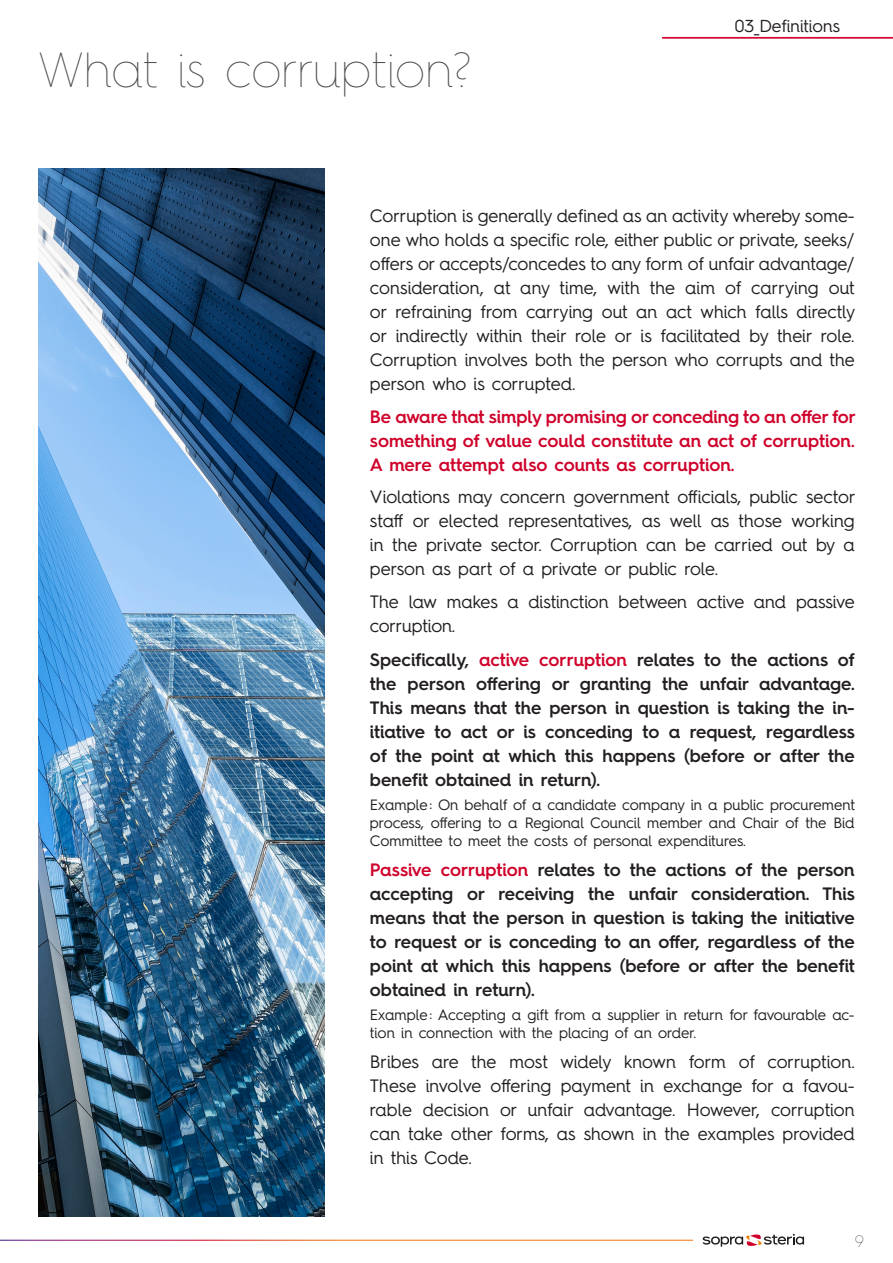
<style>
.page{position:relative;width:893px;height:1263px;background:#fff}
.page>*{position:absolute;margin:0;border:0;box-sizing:border-box;transform-origin:0 0}
.TITRE_PARTIE{font:100 49.5px "Hurme Geometric Sans 4";color:#4a4a4a}
.TEXTE_COURANT_NOIR{font:18px/24px "Hurme Geometric Sans 4";letter-spacing:-.005em;color:#231f20;text-align:justify}
.DEFINITION{font:600 18px/24px "Hurme Geometric Sans 4";color:#231f20;text-align:justify}
.DEFINITION-2{font:18px/24px "Hurme Geometric Sans 4";color:#231f20;text-align:justify}
.TEXTE_COURANT_ROUGE{font:600 18px/24px "Hurme Geometric Sans 4";color:#cf022b;text-align:justify}
.t1{font:17.4px "Hurme Geometric Sans 4";color:#231f20}
.t2{font:100 16.5px "Hurme Geometric Sans 4";color:#231f20}
.DEFINITION-3{font:15px/18px "Hurme Geometric Sans 4";color:#231f20;text-align:justify}
.s1{color:#cf022b}
</style>
<div class="page">
<img style="left:38px;top:168px;width:286px;height:1048px">
<svg style="left:703px;top:1234px;width:101px;height:13px"></svg>
<hr style="left:662px;top:37px;width:231px;height:1px;background:#cf022b">
<hr style="left:662px;top:38px;width:231px;height:1px;background:#cf022b">
<p class="TITRE_PARTIE" style="left:38px;top:37px;width:435px">What is corruption?</p>
<p class="t1" style="left:735px;top:14px;width:107px">03_Definitions</p>
<p class="TEXTE_COURANT_NOIR" style="left:370px;top:204px;width:487px">Corruption is generally defined as an activity whereby some&shy;one who holds a specific role, either public or private, seeks/ offers or accepts/concedes to any form of unfair advantage/ consideration, at any time, with the aim of carrying out or refraining from carrying out an act which falls directly or indirectly within their role or is facilitated by their role.<br>Corruption involves both the person who corrupts and the person who is corrupted.</p>
<p class="TEXTE_COURANT_ROUGE" style="left:370px;top:404px;width:487px">Be aware that simply promising or conceding to an offer for something of value could constitute an act of corruption.<br>A mere attempt also counts as corruption.</p>
<p class="TEXTE_COURANT_NOIR" style="left:370px;top:485px;width:487px">Violations may concern government officials, public sector staff or elected representatives, as well as those working in the private sector. Corruption can be carried out by a person as part of a private or public role.</p>
<p class="TEXTE_COURANT_NOIR" style="left:370px;top:589px;width:486px">The law makes a distinction between active and passive corruption.</p>
<p class="DEFINITION" style="left:370px;top:647px;width:486px">Specifically, <span class="s1">active corruption</span> relates to the actions of the person offering or granting the unfair advantage.<br>This means that the person in question is taking the in&shy;itiative to act or is conceding to a request, regardless of the point at which this happens (before or after the benefit obtained in return).</p>
<p class="DEFINITION-3" style="left:370px;top:795px;width:486px">Example: On behalf of a candidate company in a public procurement process, offering to a Regional Council member and Chair of the Bid Committee to meet the costs of personal expenditures.</p>
<p class="DEFINITION" style="left:370px;top:857px;width:486px"><span class="s1">Passive corruption</span> relates to the actions of the person accepting or receiving the unfair consideration. This means that the person in question is taking the initiative to request or is conceding to an offer, regardless of the point at which this happens (before or after the benefit obtained in return).</p>
<p class="DEFINITION-3" style="left:370px;top:1005px;width:486px">Example: Accepting a gift from a supplier in return for favourable ac&shy;tion in connection with the placing of an order.</p>
<p class="DEFINITION-2" style="left:370px;top:1049px;width:486px">Bribes are the most widely known form of corruption.<br>These involve offering payment in exchange for a favou&shy;rable decision or unfair advantage. However, corruption can take other forms, as shown in the examples provided in this Code.</p>
<p class="t2" style="left:855px;top:1230px;width:11px">9</p>
</div>
